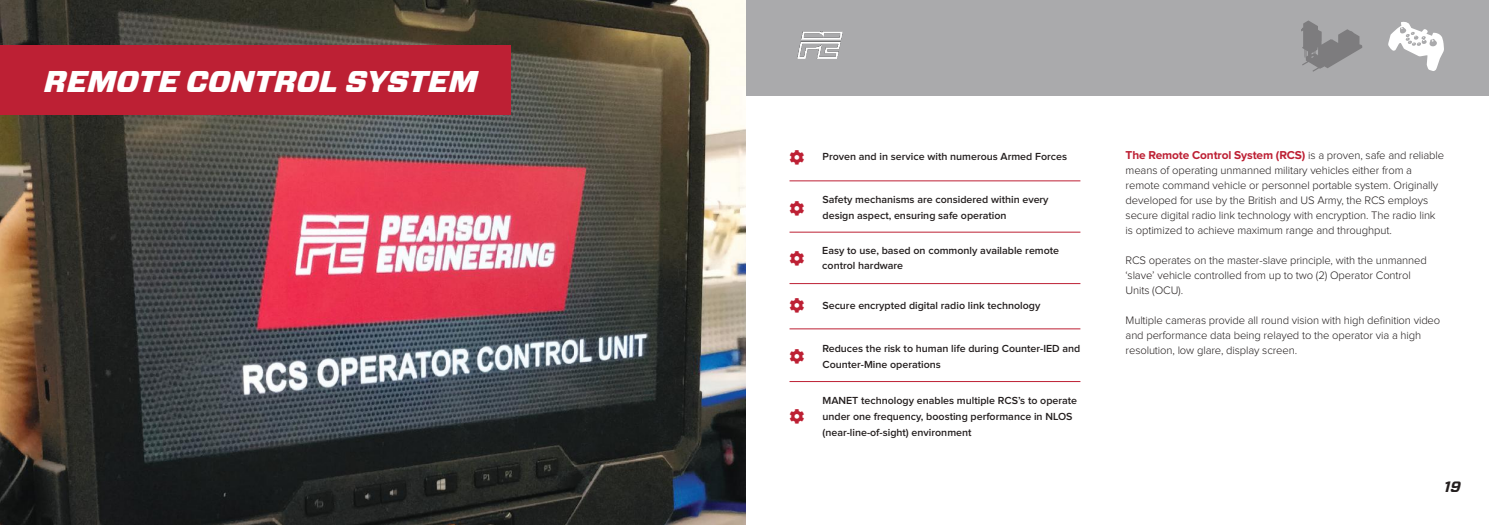
<style>
.page{position:relative;width:1489px;height:525px;background:#fff}
.page>*{position:absolute;margin:0;border:0;box-sizing:border-box;transform-origin:0 0}
.t1{font:italic 900 30px "Vitesse Sans";color:#fff}
.t2{font:italic 700 15px "Vitesse Sans";color:#241f1f}
.t3{font:700 11.88px "Proxima Nova";letter-spacing:-.01em;color:#bd2034}
.t4{font:300 11.25px/15px "Proxima Nova";letter-spacing:-.01em;color:#241f1f}
.t5{font:600 10.62px/15.8px "Proxima Nova";color:#241f1f}
.s1{font-weight:300;font-size:11.25px;color:#241f1f}
</style>
<div class="page">
<div style="left:744px;top:0;width:744px;height:96px;background:#aaaaac"></div>
<img style="left:797px;top:31px;width:46px;height:28px">
<svg style="left:1388px;top:21px;width:55px;height:50px"></svg>
<svg style="left:1301px;top:20px;width:61px;height:52px"></svg>
<img style="left:0;top:0;width:745px;height:524px">
<hr style="left:789px;top:180px;width:291px;height:1px;background:#bd2034">
<hr style="left:789px;top:232px;width:291px;height:1px;background:#bd2034">
<hr style="left:789px;top:283px;width:291px;height:1px;background:#bd2034">
<hr style="left:789px;top:381px;width:291px;height:1px;background:#bd2034">
<hr style="left:789px;top:328px;width:291px;height:1px;background:#bd2034">
<div style="left:0;top:45px;width:510px;height:69px;background:#bd2034"></div>
<h1 class="t1" style="left:44px;top:61px;width:435px">REMOTE CONTROL SYSTEM</h1>
<p class="t5" style="left:822px;top:149px;width:246px">Proven and in service with numerous Armed Forces</p>
<p class="t5" style="left:822px;top:192px;width:227px">Safety mechanisms are considered within every design aspect, ensuring safe operation</p>
<p class="t5" style="left:822px;top:242px;width:238px">Easy to use, based on commonly available remote control hardware</p>
<p class="t5" style="left:822px;top:297px;width:219px">Secure encrypted digital radio link technology</p>
<p class="t5" style="left:822px;top:340px;width:259px">Reduces the risk to human life during Counter-IED and<br>Counter-Mine operations</p>
<p class="t5" style="left:822px;top:393px;width:256px">MANET technology enables multiple RCS’s to operate under one frequency, boosting performance in NLOS (near-line-of-sight) environment</p>
<p class="t3" style="left:1125px;top:149px;width:320px">The Remote Control System (RCS) <span class="s1">is a proven, safe and reliable</span></p>
<p class="t4" style="left:1125px;top:163px;width:314px">means of operating unmanned military vehicles either from a remote command vehicle or personnel portable system. Originally developed for use by the British and US Army, the RCS employs secure digital radio link technology with encryption. The radio link is optimized to achieve maximum range and throughput.</p>
<p class="t4" style="left:1125px;top:253px;width:303px">RCS operates on the master-slave principle, with the unmanned ‘slave’ vehicle controlled from up to two (2) Operator Control<br>Units (OCU).</p>
<p class="t4" style="left:1125px;top:313px;width:316px">Multiple cameras provide all round vision with high definition video and performance data being relayed to the operator via a high resolution, low glare, display screen.</p>
<h2 class="t2" style="left:1443px;top:476px;width:18px">19</h2>
</div>
